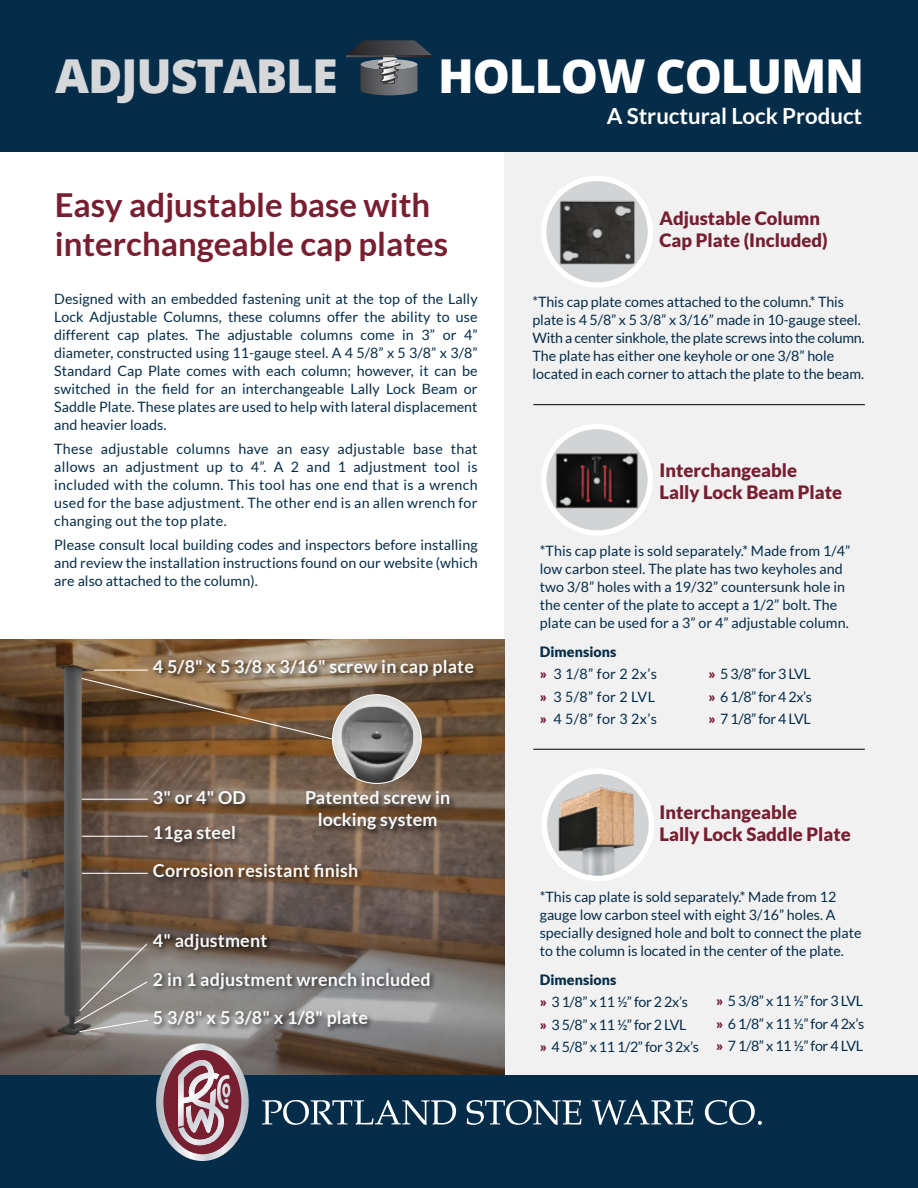
<style>
.page{position:relative;width:918px;height:1188px;background:#fff}
.page>*{position:absolute;margin:0;border:0;box-sizing:border-box;transform-origin:0 0}
.t1{font:800 46.8px "Open Sans";letter-spacing:-.025em;color:#fff}
.t2{font:800 46.8px "Open Sans";letter-spacing:-.025em;color:#d5d7d8}
.t3{font:700 33px/39.6px "Lato";color:#771e30}
.t4{font:700 22.2px "Lato";color:#fff}
.t5{font:900 18.45px/22.2px "Lato";color:#771e30}
.t6{font:700 17.85px/38.7px "Lato";letter-spacing:.01em;color:#f9f9fa}
.t7{font:14.25px/18px "Lato";color:#052c48;text-align:justify}
.t8{font:14.25px/22.5px "Lato";letter-spacing:-.025em;color:#052c48}
.t9{font:14.25px/22.5px "Lato";letter-spacing:.025em;color:#052c48}
.s1{font-weight:900}
.s2{font-weight:900;color:#771e30}
</style>
<div class="page">
<div style="left:504px;top:0;width:414px;height:1125px;background:#f1f1f2"></div>
<svg style="left:0;top:639px;width:504px;height:436px;background:#6d5c4f"></svg>
<img style="left:149px;top:927px;width:127px;height:32px">
<img style="left:149px;top:857px;width:218px;height:32px">
<img style="left:149px;top:819px;width:96px;height:32px">
<img style="left:149px;top:784px;width:106px;height:32px">
<img style="left:149px;top:654px;width:334px;height:31px">
<img style="left:149px;top:966px;width:290px;height:31px">
<img style="left:149px;top:1004px;width:228px;height:32px">
<img style="left:300px;top:786px;width:159px;height:53px">
<hr style="left:82px;top:799px;width:66px;height:1px;background:#fff">
<hr style="left:82px;top:836px;width:66px;height:1px;background:#fff">
<hr style="left:82px;top:873px;width:66px;height:1px;background:#fff">
<svg style="left:73px;top:943px;width:76px;height:90px;background:#8a8682"></svg>
<hr style="left:95px;top:670px;width:53px;height:1px;background:#fff">
<svg style="left:81px;top:677px;width:340px;height:106px;background:#7a624b"></svg>
<div style="left:0;top:0;width:918px;height:152px;background:#052c48"></div>
<div style="left:0;top:1075px;width:918px;height:113px;background:#052c48"></div>
<svg style="left:262px;top:1100px;width:194px;height:25px"></svg>
<svg style="left:467px;top:1100px;width:115px;height:25px"></svg>
<svg style="left:592px;top:1100px;width:102px;height:25px"></svg>
<svg style="left:705px;top:1100px;width:57px;height:25px"></svg>
<svg style="left:156px;top:1043px;width:93px;height:118px;background:#90747f"></svg>
<svg style="left:541px;top:424px;width:112px;height:111px"></svg>
<div style="left:547px;top:429px;width:101px;height:101px;background:#d1d3d4;border-radius:50%"></div>
<img style="left:553px;top:438px;width:86px;height:85px">
<svg style="left:541px;top:176px;width:112px;height:111px"></svg>
<div style="left:547px;top:181px;width:101px;height:101px;background:#d1d3d4;border-radius:50%"></div>
<img style="left:547px;top:190px;width:100px;height:87px">
<div style="left:542px;top:768px;width:112px;height:113px;background:#fff;border-radius:50%"></div>
<div style="left:547px;top:774px;width:102px;height:102px;background:#d1d3d4;border-radius:50%"></div>
<img style="left:549px;top:780px;width:97px;height:96px">
<hr style="left:533px;top:404px;width:332px;height:1px;background:#000">
<hr style="left:533px;top:749px;width:332px;height:1px;background:#000">
<svg style="left:346px;top:40px;width:86px;height:55px"></svg>
<svg style="left:346px;top:55px;width:86px;height:2px"></svg>
<h1 class="t2" style="left:55px;top:40px;width:284px">ADJUSTABLE</h1>
<h1 class="t1" style="left:438px;top:40px;width:428px">HOLLOW COLUMN</h1>
<h2 class="t3" style="left:55px;top:185px;width:395px">Easy adjustable base with interchangeable cap plates</h2>
<p class="t7" style="left:54px;top:290px;width:425px">Designed with an embedded fastening unit at the top of the Lally Lock Adjustable Columns, these columns offer the ability to use different cap plates. The adjustable columns come in 3” or 4” diameter, constructed using 11-gauge steel. A 4 5/8” x 5 3/8” x 3/8” Standard Cap Plate comes with each column; however, it can be switched in the field for an interchangeable Lally Lock Beam or Saddle Plate. These plates are used to help with lateral displacement and heavier loads.</p>
<p class="t7" style="left:54px;top:440px;width:425px">These adjustable columns have an easy adjustable base that allows an adjustment up to 4”. A 2 and 1 adjustment tool is included with the column. This tool has one end that is a wrench used for the base adjustment. The other end is an allen wrench for changing out the top plate.</p>
<p class="t7" style="left:54px;top:536px;width:425px">Please consult local building codes and inspectors before installing and review the installation instructions found on our website (which are also attached to the column).</p>
<p class="t6" style="left:153px;top:647px;width:322px">4 5/8" x 5 3/8 x 3/16" screw in cap plate</p>
<p class="t6" style="left:153px;top:778px;width:94px">3" or 4" OD</p>
<p class="t6" style="left:153px;top:813px;width:84px">11ga steel</p>
<p class="t6" style="left:305px;top:787px;width:147px;line-height:21.5px;text-align:center">Patented screw in locking system</p>
<p class="t6" style="left:153px;top:851px;width:207px">Corrosion resistant finish</p>
<p class="t6" style="left:153px;top:921px;width:116px">4" adjustment</p>
<p class="t6" style="left:153px;top:959px;width:279px">2 in 1 adjustment wrench included<br>5 3/8" x 5 3/8" x 1/8" plate</p>
<h3 class="t4" style="left:607px;top:103px;width:257px">A Structural Lock Product</h3>
<p class="t5" style="left:660px;top:206px;width:170px">Adjustable Column<br>Cap Plate (Included)</p>
<p class="t7" style="left:532px;top:293px;width:334px;text-align:left">*This cap plate comes attached to the column.* This plate is 4 5/8” x 5 3/8” x 3/16” made in 10-gauge steel.<br>With a center sinkhole, the plate screws into the column.<br>The plate has either one keyhole or one 3/8” hole located in each corner to attach the plate to the beam.</p>
<p class="t5" style="left:660px;top:459px;width:184px">Interchangeable<br>Lally Lock Beam Plate</p>
<p class="t7" style="left:540px;top:542px;width:312px;text-align:left">*This cap plate is sold separately.* Made from 1/4” low carbon steel. The plate has two keyholes and two 3/8” holes with a 19/32” countersunk hole in the center of the plate to accept a 1/2” bolt. The plate can be used for a 3” or 4” adjustable column.</p>
<p class="t9" style="left:540px;top:640px;width:119px"><span class="s1">Dimensions<br></span><span class="s2">»</span> 3 1/8” for 2 2x’s <span class="s2">»</span> 3 5/8” for 2 LVL <span class="s2">»</span> 4 5/8” for 3 2x’s</p>
<p class="t7" style="left:709px;top:663px;width:105px;line-height:22.5px"><span class="s2">»</span> 5 3/8” for 3 LVL <span class="s2">»</span> 6 1/8” for 4 2x’s <span class="s2">»</span> 7 1/8” for 4 LVL</p>
<p class="t5" style="left:660px;top:801px;width:193px">Interchangeable<br>Lally Lock Saddle Plate</p>
<p class="t7" style="left:540px;top:888px;width:323px;text-align:left">*This cap plate is sold separately.* Made from 12 gauge low carbon steel with eight 3/16” holes. A specially designed hole and bolt to connect the plate to the column is located in the center of the plate.</p>
<p class="t8" style="left:540px;top:968px;width:161px"><span class="s1">Dimensions<br></span><span class="s2">»</span> 3 1/8” x 11 ½” for 2 2x’s<br><span class="s2">»</span> 3 5/8” x 11 ½” for 2 LVL<br><span class="s2">»</span> 4 5/8” x 11 1/2” for 3 2x’s</p>
<p class="t7" style="left:716px;top:990px;width:150px;line-height:22.5px"><span class="s2">»</span> 5 3/8” x 11 ½” for 3 LVL <span class="s2">»</span> 6 1/8” x 11 ½” for 4 2x’s <span class="s2">»</span> 7 1/8” x 11 ½” for 4 LVL</p>
</div>
